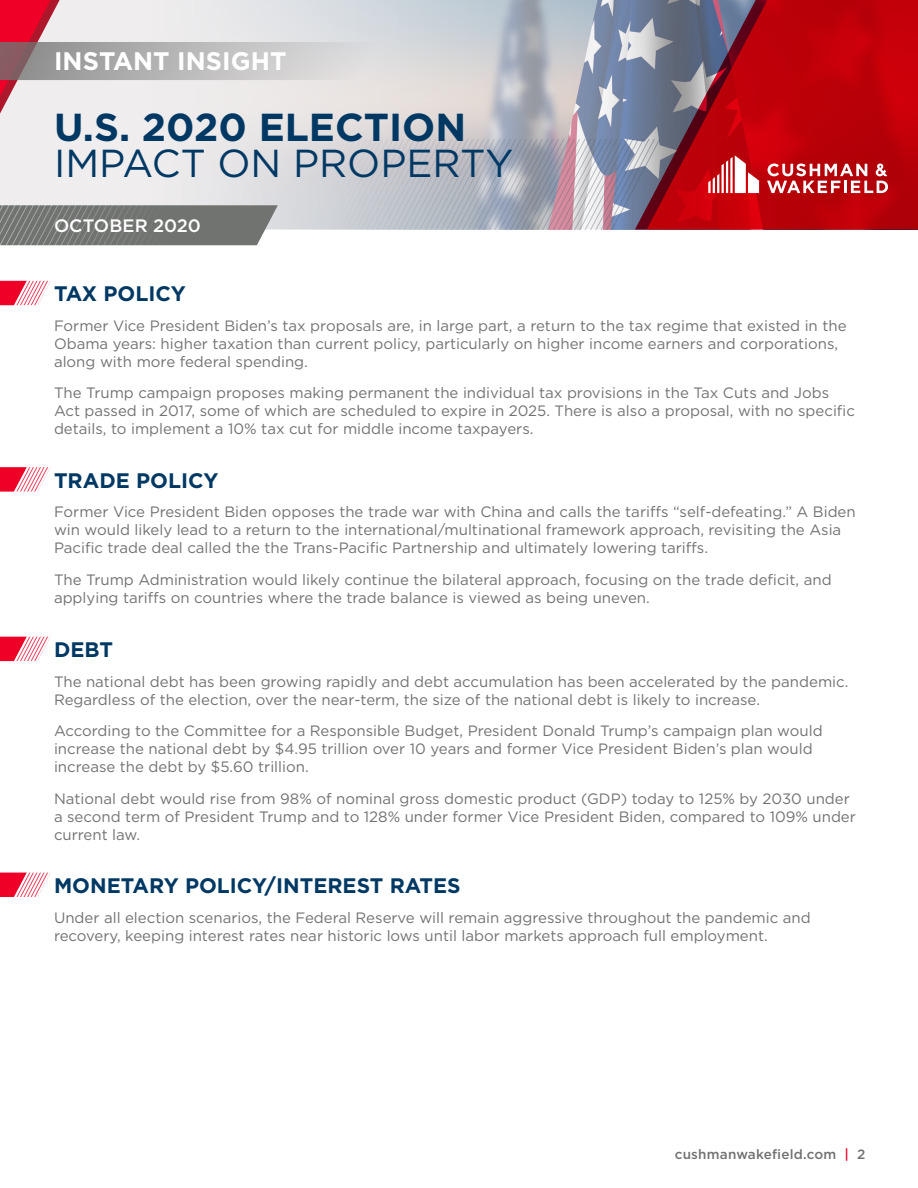
<style>
.page{position:relative;width:918px;height:1188px;background:#fff}
.page>*{position:absolute;margin:0;border:0;box-sizing:border-box;transform-origin:0 0}
.t1{font:700 39px "Gotham";color:#003864}
.t2{font:39px "Gotham";color:#003864}
.t3{font:700 25.35px "Gotham";color:#fff}
.t4{font:700 21px "Gotham";color:#003864}
.t5{font:500 18px "Gotham";color:#fff}
.Bullets{font:15px/18px "Gotham";color:#717271}
.t6{font:500 13.5px "Gotham";letter-spacing:.015em;color:#717271}
.s1{color:#ef0027}
</style>
<div class="page">
<svg style="left:671px;top:0;width:247px;height:229px;background:#b00f1a"></svg>
<svg style="left:708px;top:155px;width:51px;height:38px"></svg>
<svg style="left:767px;top:163px;width:121px;height:30px"></svg>
<svg style="left:0;top:0;width:671px;height:245px;background:#c6c2c8"></svg>
<svg style="left:0;top:281px;width:50px;height:24px"></svg>
<svg style="left:0;top:637px;width:50px;height:24px"></svg>
<svg style="left:0;top:873px;width:50px;height:24px"></svg>
<svg style="left:0;top:467px;width:50px;height:25px"></svg>
<h2 class="t3" style="left:54px;top:44px;width:234px">INSTANT INSIGHT</h2>
<h1 class="t1" style="left:54px;top:102px;width:414px">U.S. 2020 ELECTION</h1>
<h1 class="t2" style="left:54px;top:139px;width:461px">IMPACT ON PROPERTY</h1>
<p class="t5" style="left:54px;top:214px;width:149px">OCTOBER 2020</p>
<p class="t4" style="left:54px;top:280px;width:133px">TAX POLICY</p>
<p class="Bullets" style="left:54px;top:316px;width:794px">Former Vice President Biden’s tax proposals are, in large part, a return to the tax regime that existed in the<br>Obama years: higher taxation than current policy, particularly on higher income earners and corporations, along with more federal spending.</p>
<p class="Bullets" style="left:54px;top:384px;width:802px">The Trump campaign proposes making permanent the individual tax provisions in the Tax Cuts and Jobs<br>Act passed in 2017, some of which are scheduled to expire in 2025. There is also a proposal, with no specific details, to implement a 10% tax cut for middle income taxpayers.</p>
<p class="t4" style="left:54px;top:466px;width:166px">TRADE POLICY</p>
<p class="Bullets" style="left:54px;top:503px;width:803px">Former Vice President Biden opposes the trade war with China and calls the tariffs “self-defeating.” A Biden win would likely lead to a return to the international/multinational framework approach, revisiting the Asia<br>Pacific trade deal called the the Trans-Pacific Partnership and ultimately lowering tariffs.</p>
<p class="Bullets" style="left:54px;top:570px;width:779px">The Trump Administration would likely continue the bilateral approach, focusing on the trade deficit, and applying tariffs on countries where the trade balance is viewed as being uneven.</p>
<p class="t4" style="left:54px;top:636px;width:61px">DEBT</p>
<p class="Bullets" style="left:54px;top:672px;width:796px">The national debt has been growing rapidly and debt accumulation has been accelerated by the pandemic.<br>Regardless of the election, over the near-term, the size of the national debt is likely to increase.</p>
<p class="Bullets" style="left:54px;top:722px;width:770px">According to the Committee for a Responsible Budget, President Donald Trump’s campaign plan would increase the national debt by $4.95 trillion over 10 years and former Vice President Biden’s plan would increase the debt by $5.60 trillion.</p>
<p class="Bullets" style="left:54px;top:789px;width:803px">National debt would rise from 98% of nominal gross domestic product (GDP) today to 125% by 2030 under a second term of President Trump and to 128% under former Vice President Biden, compared to 109% under current law.</p>
<p class="t4" style="left:54px;top:872px;width:408px">MONETARY POLICY/INTEREST RATES</p>
<p class="Bullets" style="left:54px;top:908px;width:758px">Under all election scenarios, the Federal Reserve will remain aggressive throughout the pandemic and recovery, keeping interest rates near historic lows until labor markets approach full employment.</p>
<p class="t6" style="left:675px;top:1146px;width:192px">cushmanwakefield.com <span class="s1">|</span> 2</p>
</div>
